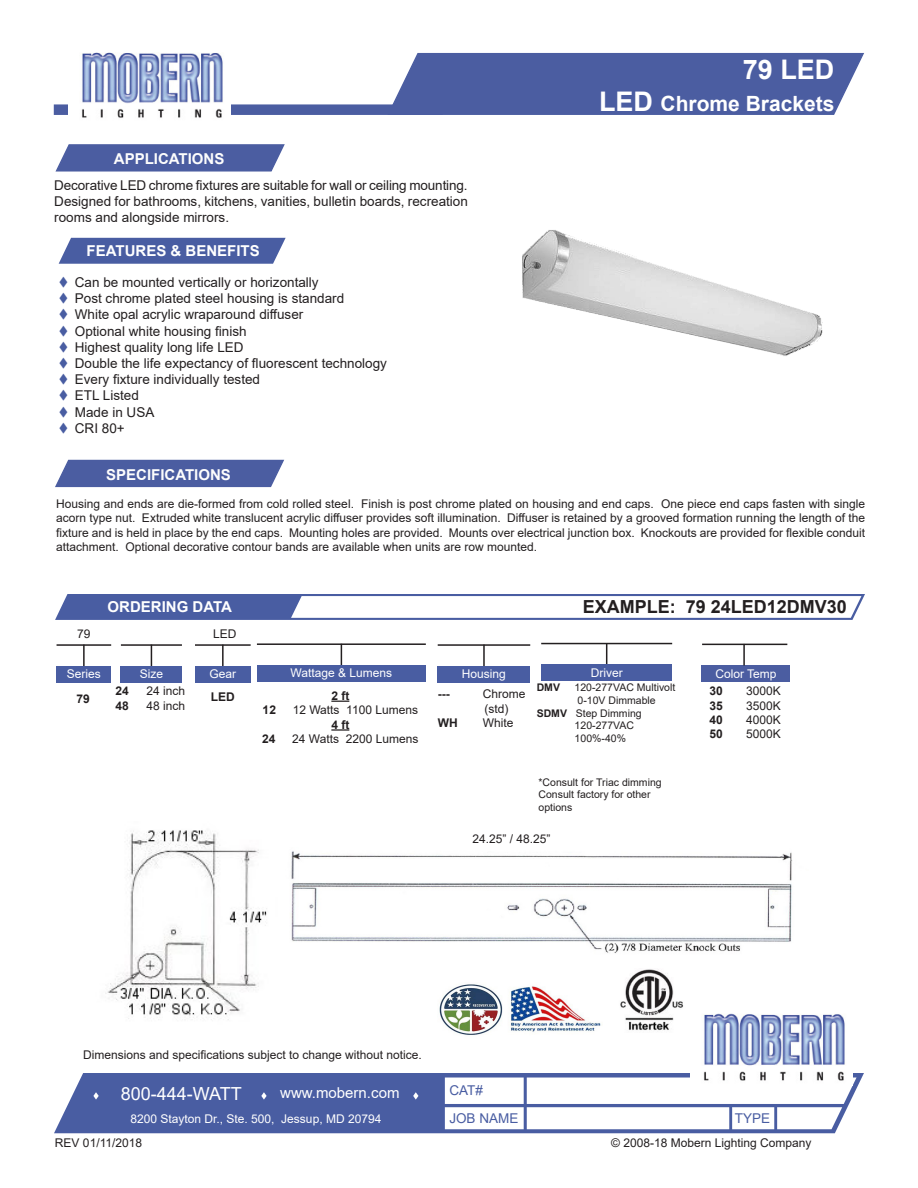
<style>
.page{position:relative;width:918px;height:1188px;background:#fff}
.page>*{position:absolute;margin:0;border:0;box-sizing:border-box;transform-origin:0 0}
.t1{font:700 27px "Arial";color:#fff}
.t2{font:700 21px "Arial";color:#fff}
.t3{font:700 18px "Arial";color:#231f20}
.t4{font:18px "Arial";color:#fff}
.t5{font:700 15px "Arial";color:#fff}
.t6{font:700 15px "Arial";color:#fdfdfd}
.t7{font:15px "Arial";color:#fff}
.t8{font:13.5px/16.2px "Arial";color:#231f20;text-align:justify}
.t9{font:13.5px "Arial";color:#495da2}
.t10{font:12px/14.4px "Arial";color:#231f20}
.Paragraph_Style_1{font:12px "Arial";color:#fff}
.t11{font:700 12px "Arial";color:#231f20}
.t12{font:10.5px/12.6px "Arial";color:#231f20}
.t13{font:700 10.5px "Arial";color:#231f20}
.s1{color:#495da2}
.s2{font-size:27px}
.s3{font-weight:700}
</style>
<div class="page">
<svg style="left:55px;top:594px;width:810px;height:26px"></svg>
<hr style="left:121px;top:644px;width:61px;height:2px;background:#231f20">
<svg style="left:151px;top:646px;width:1px;height:20px"></svg>
<div style="left:121px;top:666px;width:61px;height:17px;background:#495da2"></div>
<hr style="left:195px;top:644px;width:56px;height:2px;background:#231f20">
<hr style="left:222px;top:645px;width:2px;height:21px;background:#231f20">
<div style="left:195px;top:666px;width:56px;height:17px;background:#495da2"></div>
<hr style="left:57px;top:644px;width:54px;height:2px;background:#231f20">
<hr style="left:83px;top:645px;width:2px;height:21px;background:#231f20">
<div style="left:57px;top:666px;width:54px;height:17px;background:#495da2"></div>
<hr style="left:541px;top:643px;width:131px;height:1px;background:#231f20">
<svg style="left:606px;top:644px;width:1px;height:21px"></svg>
<div style="left:541px;top:665px;width:131px;height:16px;background:#495da2"></div>
<hr style="left:257px;top:643px;width:169px;height:2px;background:#231f20">
<svg style="left:341px;top:645px;width:1px;height:20px"></svg>
<div style="left:257px;top:665px;width:169px;height:17px;background:#495da2"></div>
<svg style="left:331px;top:701px;width:18px;height:1px"></svg>
<svg style="left:331px;top:729px;width:18px;height:2px"></svg>
<div style="left:392px;top:53px;width:472px;height:62px;background:#4b5da1"></div>
<div style="left:54px;top:104px;width:389px;height:11px;background:#4b5da1"></div>
<img style="left:68px;top:52px;width:163px;height:66px">
<svg style="left:55px;top:144px;width:230px;height:28px;background:#596aa8"></svg>
<svg style="left:59px;top:238px;width:227px;height:26px;background:#5467a8"></svg>
<svg style="left:55px;top:459px;width:229px;height:29px;background:#5f6eab"></svg>
<hr style="left:438px;top:644px;width:92px;height:2px;background:#231f20">
<hr style="left:483px;top:645px;width:2px;height:21px;background:#231f20">
<div style="left:438px;top:666px;width:92px;height:17px;background:#495da2"></div>
<div style="left:701px;top:665px;width:88px;height:16px;background:#4b5da1"></div>
<hr style="left:743px;top:644px;width:2px;height:22px;background:#231f20">
<hr style="left:702px;top:644px;width:85px;height:1px;background:#231f20">
<img style="left:105px;top:830px;width:162px;height:190px">
<img style="left:620px;top:969px;width:63px;height:62px">
<img style="left:291px;top:851px;width:501px;height:102px">
<svg style="left:54px;top:1073px;width:810px;height:60px;fill:#495da2"></svg>
<img style="left:691px;top:1013px;width:162px;height:72px">
<svg style="left:93px;top:1092px;width:6px;height:8px"></svg>
<svg style="left:261px;top:1092px;width:6px;height:8px"></svg>
<svg style="left:413px;top:1092px;width:5px;height:8px"></svg>
<img style="left:522px;top:230px;width:301px;height:126px">
<img style="left:439px;top:984px;width:162px;height:51px">
<p class="t6" style="left:114px;top:149px;width:112px">APPLICATIONS</p>
<p class="t8" style="left:54px;top:177px;width:415px">Decorative LED chrome fixtures are suitable for wall or ceiling mounting.<br>Designed for bathrooms, kitchens, vanities, bulletin boards, recreation rooms and alongside mirrors.</p>
<p class="t5" style="left:87px;top:240px;width:175px">FEATURES &amp; BENEFITS</p>
<p class="t8" style="left:59px;top:274px;width:262px"><span class="s1">▼</span> Can be mounted vertically or horizontally</p>
<p class="t8" style="left:59px;top:290px;width:287px"><span class="s1">▼</span> Post chrome plated steel housing is standard</p>
<p class="t8" style="left:59px;top:307px;width:246px"><span class="s1">▼</span> White opal acrylic wraparound diffuser</p>
<p class="t8" style="left:59px;top:323px;width:190px"><span class="s1">▼</span> Optional white housing finish</p>
<p class="t8" style="left:59px;top:339px;width:187px"><span class="s1">▼</span> Highest quality long life LED</p>
<p class="t8" style="left:59px;top:355px;width:330px"><span class="s1">▼</span> Double the life expectancy of fluorescent technology</p>
<p class="t8" style="left:59px;top:371px;width:203px"><span class="s1">▼</span> Every fixture individually tested</p>
<p class="t8" style="left:59px;top:388px;width:82px"><span class="s1">▼</span> ETL Listed</p>
<p class="t8" style="left:59px;top:404px;width:97px"><span class="s1">▼</span> Made in USA</p>
<p class="t8" style="left:59px;top:420px;width:68px"><span class="s1">▼</span> CRI 80+</p>
<p class="t6" style="left:106px;top:464px;width:126px">SPECIFICATIONS</p>
<p class="t1" style="left:743px;top:51px;width:93px">79 LED</p>
<p class="t2" style="left:599px;top:89px;width:237px"><span class="s2">LED</span> Chrome Brackets</p>
<p class="t10" style="left:56px;top:496px;width:810px;text-align:justify">Housing and ends are die-formed from cold rolled steel. Finish is post chrome plated on housing and end caps. One piece end caps fasten with single acorn type nut. Extruded white translucent acrylic diffuser provides soft illumination. Diffuser is retained by a grooved formation running the length of the fixture and is held in place by the end caps. Mounting holes are provided. Mounts over electrical junction box. Knockouts are provided for flexible conduit attachment. Optional decorative contour bands are available when units are row mounted.</p>
<p class="t10" style="left:77px;top:626px;width:15px">79</p>
<p class="t5" style="left:108px;top:596px;width:126px">ORDERING DATA</p>
<p class="t3" style="left:583px;top:594px;width:266px">EXAMPLE: 79 24LED12DMV30</p>
<p class="t10" style="left:213px;top:626px;width:25px">LED</p>
<p class="Paragraph_Style_1" style="left:67px;top:666px;width:36px">Series</p>
<p class="Paragraph_Style_1" style="left:140px;top:666px;width:25px">Size</p>
<p class="Paragraph_Style_1" style="left:209px;top:666px;width:28px">Gear</p>
<p class="t11" style="left:77px;top:690px;width:15px">79</p>
<p class="t11" style="left:115px;top:683px;width:15px">24</p>
<p class="t10" style="left:146px;top:684px;width:40px">24 inch</p>
<p class="t11" style="left:115px;top:697px;width:15px">48</p>
<p class="t10" style="left:146px;top:698px;width:40px">48 inch</p>
<p class="t11" style="left:211px;top:689px;width:25px">LED</p>
<p class="Paragraph_Style_1" style="left:291px;top:665px;width:103px">Wattage &amp; Lumens</p>
<p class="Paragraph_Style_1" style="left:591px;top:664px;width:33px">Driver</p>
<p class="t11" style="left:331px;top:687px;width:19px">2 ft</p>
<p class="Paragraph_Style_1" style="left:462px;top:666px;width:46px">Housing</p>
<p class="t13" style="left:537px;top:680px;width:25px">DMV</p>
<p class="t12" style="left:575px;top:681px;width:102px">120-277VAC Multivolt</p>
<p class="t12" style="left:578px;top:694px;width:80px">0-10V Dimmable</p>
<p class="t12" style="left:537px;top:706px;width:107px"><span class="s3">SDMV</span> Step Dimming</p>
<p class="t12" style="left:575px;top:719px;width:61px">120-277VAC</p>
<p class="t12" style="left:575px;top:732px;width:53px">100%-40%</p>
<p class="t11" style="left:438px;top:686px;width:13px">---</p>
<p class="t10" style="left:483px;top:687px;width:44px">Chrome (std)</p>
<p class="t11" style="left:438px;top:715px;width:21px">WH</p>
<p class="t10" style="left:483px;top:716px;width:32px">White</p>
<p class="t11" style="left:263px;top:702px;width:15px">12</p>
<p class="t10" style="left:331px;top:703px;width:88px;text-indent:-39px">12 Watts 1100 Lumens<br><span class="s3">4 ft</span></p>
<p class="t11" style="left:262px;top:730px;width:15px">24</p>
<p class="t10" style="left:292px;top:732px;width:128px">24 Watts 2200 Lumens</p>
<p class="Paragraph_Style_1" style="left:715px;top:665px;width:63px">Color Temp</p>
<p class="t11" style="left:709px;top:683px;width:15px">30</p>
<p class="t10" style="left:746px;top:684px;width:36px">3000K</p>
<p class="t11" style="left:709px;top:697px;width:15px">35</p>
<p class="t10" style="left:746px;top:698px;width:36px">3500K</p>
<p class="t11" style="left:709px;top:711px;width:15px">40</p>
<p class="t10" style="left:746px;top:713px;width:36px">4000K</p>
<p class="t11" style="left:709px;top:726px;width:15px">50</p>
<p class="t10" style="left:746px;top:727px;width:36px">5000K</p>
<p class="t12" style="left:539px;top:775px;width:125px">*Consult for Triac dimming<br>Consult factory for other options</p>
<p class="t10" style="left:473px;top:832px;width:80px">24.25” / 48.25”</p>
<p class="t10" style="left:83px;top:1048px;width:340px">Dimensions and specifications subject to change without notice.</p>
<p class="t4" style="left:121px;top:1082px;width:123px">800-444-WATT</p>
<p class="t7" style="left:280px;top:1083px;width:121px">www.mobern.com</p>
<p class="t9" style="left:449px;top:1081px;width:35px">CAT#</p>
<p class="t9" style="left:449px;top:1109px;width:71px">JOB NAME</p>
<p class="t9" style="left:735px;top:1109px;width:37px">TYPE</p>
<p class="t10" style="left:611px;top:1136px;width:202px">© 2008-18 Mobern Lighting Company</p>
<p class="Paragraph_Style_1" style="left:131px;top:1110px;width:252px">8200 Stayton Dr., Ste. 500, Jessup, MD 20794</p>
<p class="t10" style="left:55px;top:1136px;width:89px">REV 01/11/2018</p>
</div>
